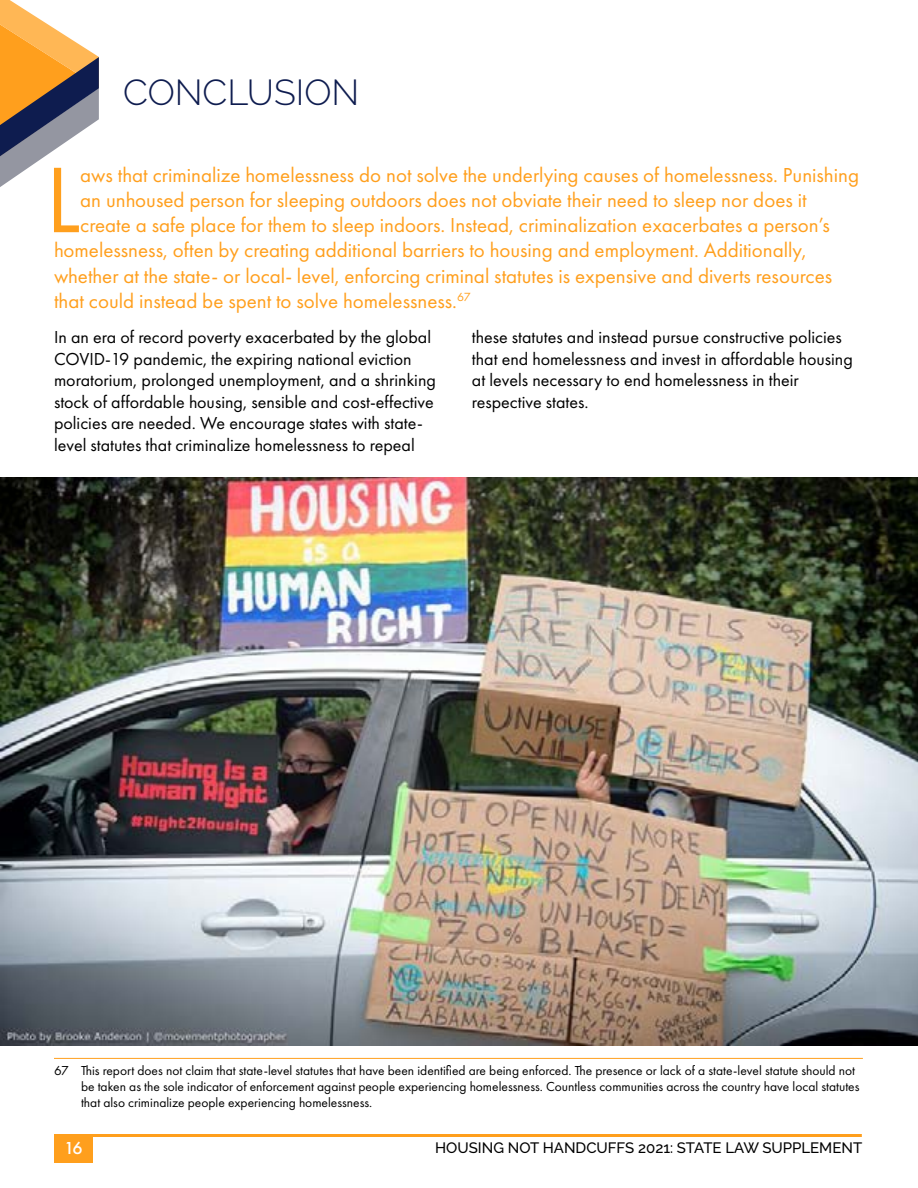
<style>
.page{position:relative;width:918px;height:1188px;background:#fff}
.page>*{position:absolute;margin:0;border:0;box-sizing:border-box;transform-origin:0 0}
.t1{font:96.6px "Futura PT";color:#ff9f1d}
.t2{font:300 36px "Raleway";color:#0e1c4f}
.t3{font:21px "Futura PT";color:#ff9f1d}
.t4{font:18px/21.6px "Futura PT";color:#000}
.t5{font:500 18px "Futura PT";color:#fff}
.t6{font:500 15px "Raleway";color:#000}
.t7{font:13.5px/16.2px "Futura PT";color:#000}
</style>
<div class="page">
<hr style="left:54px;top:1134px;width:808px;height:3px;background:#ff9f1d">
<div style="left:54px;top:1137px;width:39px;height:26px;background:#ff9f1d"></div>
<svg style="left:0;top:0;width:99px;height:187px"></svg>
<img style="left:0;top:477px;width:918px;height:568px">
<hr style="left:54px;top:1058px;width:809px;height:1px;background:#ff9f1d">
<h2 class="t2" style="left:123px;top:71px;width:238px">CONCLUSION</h2>
<h1 class="t1" style="left:46px;top:143px;width:36px">L</h1>
<p class="t3" style="left:80px;top:162px;width:780px">aws that criminalize homelessness do not solve the underlying causes of homelessness. Punishing</p>
<p class="t3" style="left:80px;top:188px;width:728px">an unhoused person for sleeping outdoors does not obviate their need to sleep nor does it</p>
<p class="t3" style="left:80px;top:213px;width:751px">create a safe place for them to sleep indoors. Instead, criminalization exacerbates a person’s</p>
<p class="t3" style="left:54px;top:238px;width:754px">homelessness, often by creating additional barriers to housing and employment. Additionally,</p>
<p class="t3" style="left:54px;top:263px;width:780px">whether at the state- or local- level, enforcing criminal statutes is expensive and diverts resources</p>
<p class="t3" style="left:54px;top:288px;width:418px">that could instead be spent to solve homelessness.<sup>67</sup></p>
<p class="t4" style="left:54px;top:326px;width:383px">In an era of record poverty exacerbated by the global COVID-19 pandemic, the expiring national eviction moratorium, prolonged unemployment, and a shrinking stock of affordable housing, sensible and cost-effective policies are needed. We encourage states with state&shy;level statutes that criminalize homelessness to repeal</p>
<p class="t4" style="left:472px;top:326px;width:382px">these statutes and instead pursue constructive policies that end homelessness and invest in affordable housing at levels necessary to end homelessness in their respective states.</p>
<p class="t7" style="left:81px;top:1062px;width:780px;text-indent:-27px">67 This report does not claim that state-level statutes that have been identified are being enforced. The presence or lack of a state-level statute should not be taken as the sole indicator of enforcement against people experiencing homelessness. Countless communities across the country have local statutes that also criminalize people experiencing homelessness.</p>
<p class="t5" style="left:64px;top:1137px;width:20px">16</p>
<p class="t6" style="left:435px;top:1139px;width:429px">HOUSING NOT HANDCUFFS 2021: STATE LAW SUPPLEMENT</p>
</div>
